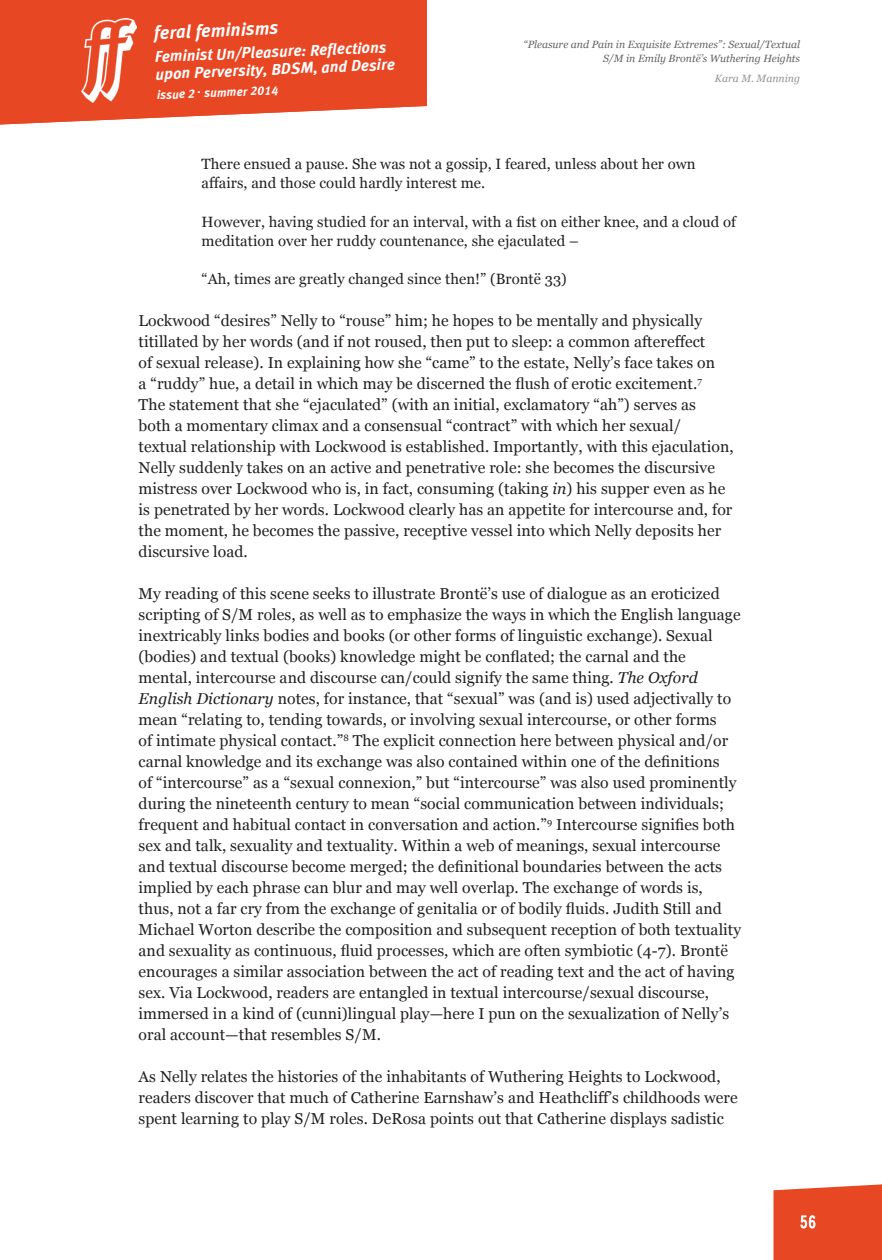
<style>
.page{position:relative;width:882px;height:1260px;background:#fff}
.page>*{position:absolute;margin:0;border:0;box-sizing:border-box;transform-origin:0 0}
.t1{font:italic 18.38px "Meta Bold Lf";color:#fff}
.t2{font:16.62px "Trade Gothic Cond Eighteen";color:#fff}
.Article_-_Text{font:15.75px/21px "Georgia";letter-spacing:.005em;color:#231f20}
.t3{font:italic 15.75px "Meta Bold Lf";color:#fff}
.Article_-_in_text_ci{font:14.88px/19.2px "Georgia";letter-spacing:.005em;color:#231f20}
.t4{font:italic 12.25px "Meta Bold Lf";color:#fff}
.Article_-_Author_Sm{font:italic 10.5px/13.7px "Georgia";color:#636366;text-align:right}
.Article_-_Author_Sm-2{font:italic 10.5px "Georgia";color:#939598}
.s1{font-style:italic}
</style>
<div class="page">
<svg style="left:774px;top:1184px;width:108px;height:76px;background:#e95130"></svg>
<svg style="left:0;top:0;width:427px;height:125px;background:#ea593a"></svg>
<p class="t1" style="left:154px;top:22px;width:126px;rotate:-2deg">feral feminisms</p>
<p class="t3" style="left:155px;top:46px;width:233px;rotate:-2deg">Feminist Un/Pleasure: Refl ections</p>
<p class="t3" style="left:155px;top:64px;width:241px;rotate:-2deg">upon Perversity, BDSM, and Desire</p>
<p class="t4" style="left:157px;top:87px;width:123px;rotate:-2deg">issue 2 . summer 2014</p>
<p class="t1" style="left:154px;top:39px;width:126px;rotate:-2deg">feral feminisms</p>
<p class="t3" style="left:154px;top:65px;width:176px;rotate:-2deg">The Politics of Resistance</p>
<p class="t4" style="left:156px;top:83px;width:97px;rotate:-2deg">issue 1 . fall 2013</p>
<p class="Article_-_Author_Sm" style="left:524px;top:38px;width:278px">“Pleasure and Pain in Exquisite Extremes”: Sexual/Textual<br>S/M in Emily Brontë’s Wuthering Heights</p>
<p class="Article_-_Author_Sm-2" style="left:715px;top:71px;width:87px">Kara M. Manning</p>
<p class="Article_-_in_text_ci" style="left:202px;top:153px;width:496px">There ensued a pause. She was not a gossip, I feared, unless about her own affairs, and those could hardly interest me.</p>
<p class="Article_-_in_text_ci" style="left:202px;top:211px;width:536px">However, having studied for an interval, with a fist on either knee, and a cloud of meditation over her ruddy countenance, she ejaculated –</p>
<p class="Article_-_in_text_ci" style="left:202px;top:269px;width:367px">“Ah, times are greatly changed since then!” (Brontë 33)</p>
<p class="Article_-_Text" style="left:139px;top:310px;width:597px">Lockwood “desires” Nelly to “rouse” him; he hopes to be mentally and physically titillated by her words (and if not roused, then put to sleep: a common aftereffect<br>of sexual release). In explaining how she “came” to the estate, Nelly’s face takes on<br>a “ruddy” hue, a detail in which may be discerned the flush of erotic excitement.<sup>7<br></sup>The statement that she “ejaculated” (with an initial, exclamatory “ah”) serves as<br>both a momentary climax and a consensual “contract” with which her sexual/<br>textual relationship with Lockwood is established. Importantly, with this ejaculation, Nelly suddenly takes on an active and penetrative role: she becomes the discursive mistress over Lockwood who is, in fact, consuming (taking <span class="s1">in</span>) his supper even as he is penetrated by her words. Lockwood clearly has an appetite for intercourse and, for the moment, he becomes the passive, receptive vessel into which Nelly deposits her discursive load.</p>
<p class="Article_-_Text" style="left:139px;top:583px;width:604px">My reading of this scene seeks to illustrate Brontë’s use of dialogue as an eroticized scripting of S/M roles, as well as to emphasize the ways in which the English language inextricably links bodies and books (or other forms of linguistic exchange). Sexual (bodies) and textual (books) knowledge might be conflated; the carnal and the mental, intercourse and discourse can/could signify the same thing. <span class="s1">The Oxford English Dictionary</span> notes, for instance, that “sexual” was (and is) used adjectivally to mean “relating to, tending towards, or involving sexual intercourse, or other forms<br>of intimate physical contact.”<sup>8</sup> The explicit connection here between physical and/or carnal knowledge and its exchange was also contained within one of the definitions<br>of “intercourse” as a “sexual connexion,” but “intercourse” was also used prominently during the nineteenth century to mean “social communication between individuals; frequent and habitual contact in conversation and action.”<sup>9</sup> Intercourse signifies both sex and talk, sexuality and textuality. Within a web of meanings, sexual intercourse and textual discourse become merged; the definitional boundaries between the acts implied by each phrase can blur and may well overlap. The exchange of words is, thus, not a far cry from the exchange of genitalia or of bodily fluids. Judith Still and Michael Worton describe the composition and subsequent reception of both textuality and sexuality as continuous, fluid processes, which are often symbiotic (4-7). Brontë encourages a similar association between the act of reading text and the act of having sex. Via Lockwood, readers are entangled in textual intercourse/sexual discourse, immersed in a kind of (cunni)lingual play—here I pun on the sexualization of Nelly’s oral account—that resembles S/M.</p>
<p class="Article_-_Text" style="left:139px;top:1066px;width:601px">As Nelly relates the histories of the inhabitants of Wuthering Heights to Lockwood, readers discover that much of Catherine Earnshaw’s and Heathcliff’s childhoods were spent learning to play S/M roles. DeRosa points out that Catherine displays sadistic</p>
<p class="t2" style="left:800px;top:1212px;width:17px">56</p>
</div>
